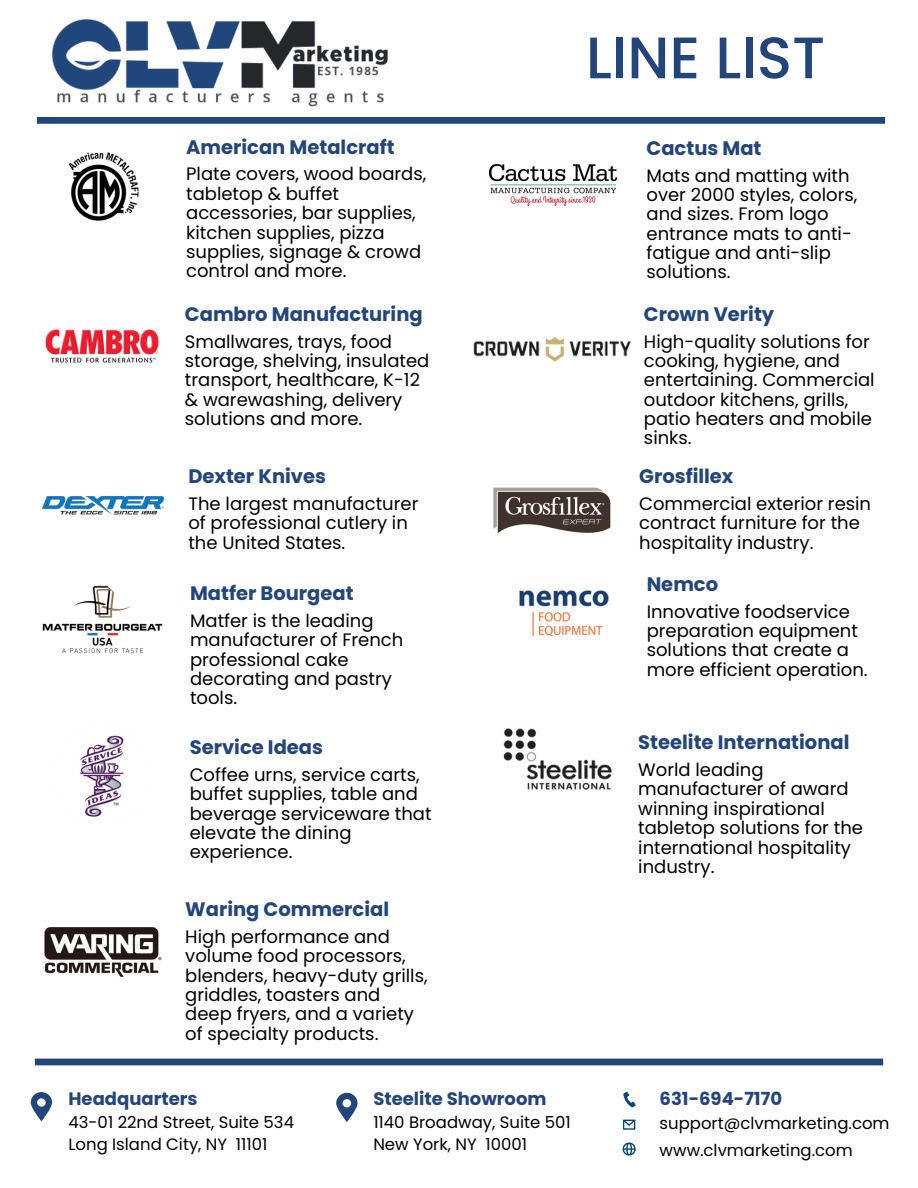
<style>
.page{position:relative;width:918px;height:1188px;background:#fff}
.page>*{position:absolute;margin:0;border:0;box-sizing:border-box;transform-origin:0 0}
.t1{font:500 58.5px "Poppins";color:#22457b}
.t2{font:700 19.5px "Poppins";color:#22457b}
.t3{font:18px/19.4px "Poppins";color:#000}
.t4{font:700 18px "Poppins";color:#22457b}
.t5{font:16.5px "Poppins";color:#000}
</style>
<div class="page">
<img style="left:45px;top:329px;width:114px;height:34px">
<img style="left:68px;top:152px;width:71px;height:69px">
<img style="left:489px;top:164px;width:127px;height:42px">
<img style="left:473px;top:337px;width:158px;height:25px">
<img style="left:41px;top:495px;width:124px;height:20px">
<img style="left:493px;top:487px;width:118px;height:46px">
<img style="left:42px;top:585px;width:121px;height:69px">
<img style="left:519px;top:590px;width:90px;height:47px">
<img style="left:80px;top:735px;width:44px;height:82px">
<img style="left:503px;top:728px;width:109px;height:62px">
<img style="left:44px;top:927px;width:118px;height:50px">
<svg style="left:622px;top:1119px;width:14px;height:37px"></svg>
<svg style="left:623px;top:1091px;width:13px;height:17px"></svg>
<svg style="left:31px;top:1092px;width:21px;height:29px"></svg>
<svg style="left:336px;top:1093px;width:22px;height:29px"></svg>
<img style="left:52px;top:19px;width:336px;height:88px">
<div style="left:37px;top:117px;width:848px;height:7px;background:#22457b"></div>
<div style="left:35px;top:1059px;width:848px;height:6px;background:#22457b"></div>
<p class="t2" style="left:186px;top:133px;width:210px">American Metalcraft</p>
<p class="t3" style="left:186px;top:164px;width:242px">Plate covers, wood boards, tabletop &amp; buffet accessories, bar supplies, kitchen supplies, pizza supplies, signage &amp; crowd control and more.</p>
<p class="t2" style="left:185px;top:300px;width:239px">Cambro Manufacturing</p>
<p class="t3" style="left:185px;top:332px;width:246px">Smallwares, trays, food storage, shelving, insulated transport, healthcare, K-12 &amp; warewashing, delivery solutions and more.</p>
<p class="t2" style="left:188px;top:463px;width:139px">Dexter Knives</p>
<p class="t3" style="left:188px;top:494px;width:232px">The largest manufacturer of professional cutlery in the United States.</p>
<p class="t2" style="left:190px;top:579px;width:165px">Matfer Bourgeat</p>
<p class="t3" style="left:190px;top:611px;width:215px">Matfer is the leading manufacturer of French professional cake decorating and pastry tools.</p>
<p class="t2" style="left:190px;top:733px;width:135px">Service Ideas</p>
<p class="t3" style="left:190px;top:765px;width:243px">Coffee urns, service carts, buffet supplies, table and beverage serviceware that elevate the dining experience.</p>
<p class="t2" style="left:185px;top:896px;width:205px">Waring Commercial</p>
<p class="t3" style="left:185px;top:927px;width:244px">High performance and volume food processors, blenders, heavy-duty grills, griddles, toasters and deep fryers, and a variety of specialty products.</p>
<p class="t1" style="left:586px;top:17px;width:241px">LINE LIST</p>
<p class="t2" style="left:647px;top:134px;width:116px">Cactus Mat</p>
<p class="t3" style="left:647px;top:166px;width:212px">Mats and matting with over 2000 styles, colors, and sizes. From logo entrance mats to anti&shy;fatigue and anti-slip solutions.</p>
<p class="t2" style="left:644px;top:300px;width:132px">Crown Verity</p>
<p class="t3" style="left:644px;top:332px;width:232px">High-quality solutions for cooking, hygiene, and entertaining. Commercial outdoor kitchens, grills, patio heaters and mobile sinks.</p>
<p class="t2" style="left:639px;top:463px;width:96px">Grosfillex</p>
<p class="t3" style="left:639px;top:494px;width:233px">Commercial exterior resin contract furniture for the hospitality industry.</p>
<p class="t2" style="left:647px;top:570px;width:73px">Nemco</p>
<p class="t3" style="left:647px;top:602px;width:223px">Innovative foodservice preparation equipment solutions that create a more efficient operation.</p>
<p class="t2" style="left:638px;top:729px;width:213px">Steelite International</p>
<p class="t3" style="left:638px;top:760px;width:226px">World leading manufacturer of award winning inspirational tabletop solutions for the international hospitality industry.</p>
<p class="t4" style="left:373px;top:1086px;width:175px">Steelite Showroom</p>
<p class="t5" style="left:373px;top:1110px;width:199px">1140 Broadway, Suite 501</p>
<p class="t5" style="left:373px;top:1133px;width:155px">New York, NY 10001</p>
<p class="t4" style="left:68px;top:1086px;width:131px">Headquarters</p>
<p class="t4" style="left:660px;top:1087px;width:124px">631-694-7170</p>
<p class="t5" style="left:68px;top:1110px;width:227px">43-01 22nd Street, Suite 534</p>
<p class="t5" style="left:68px;top:1133px;width:200px">Long Island City, NY 11101</p>
<p class="t5" style="left:660px;top:1112px;width:231px">support@clvmarketing.com</p>
<p class="t5" style="left:660px;top:1138px;width:195px">www.clvmarketing.com</p>
</div>
